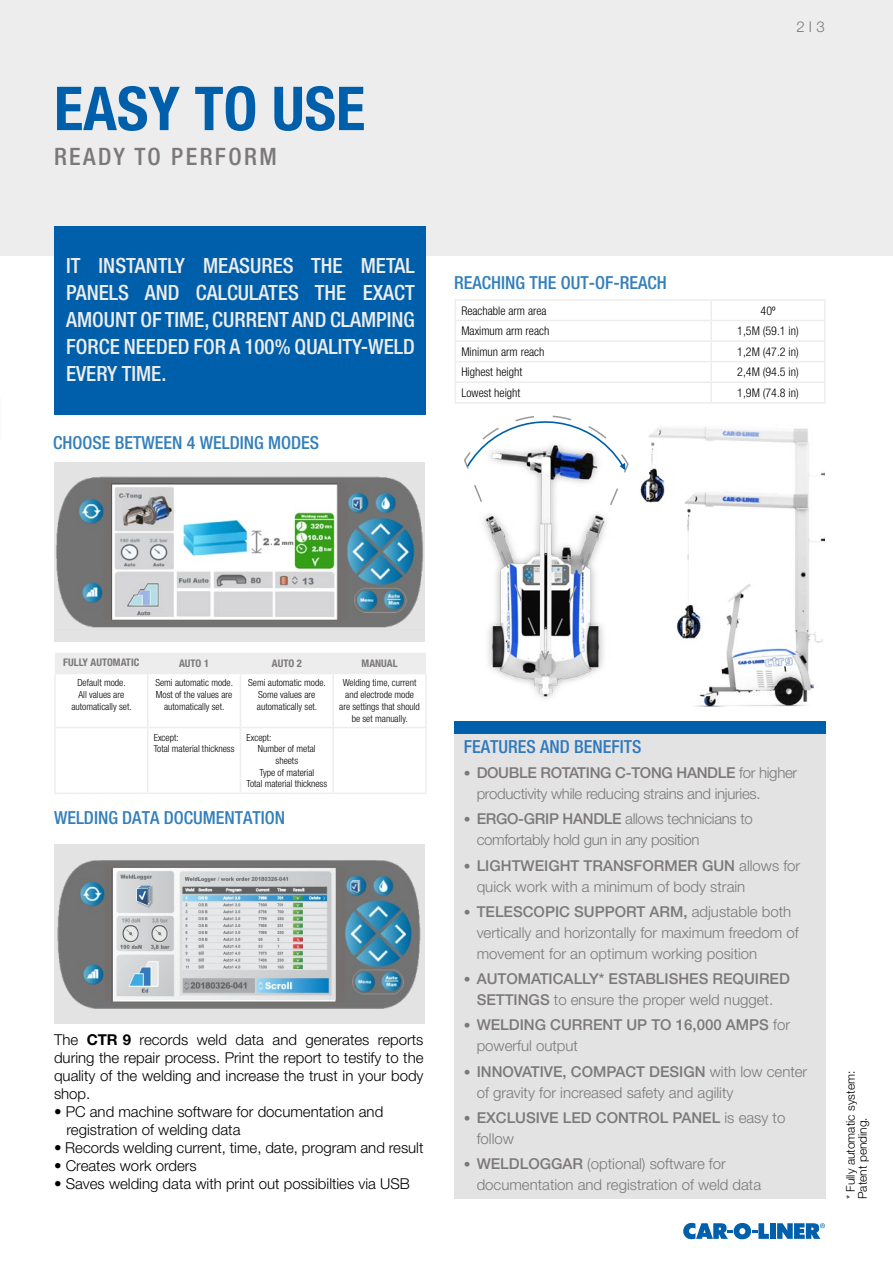
<style>
.page{position:relative;width:893px;height:1263px;background:#fff}
.page>*{position:absolute;margin:0;border:0;box-sizing:border-box;transform-origin:0 0}
.t1{font:700 condensed 60.6px "Helvetica Neue LT Pro";color:#005faa}
.t2{font:500 condensed 24px "Helvetica Neue LT Pro";letter-spacing:.1em;color:#7c787a}
.t3{font:500 condensed 21px/27px "Helvetica Neue LT Pro";color:#ededed;text-align:justify}
.t4{font:500 condensed 18px "Helvetica Neue LT Pro";color:#337fbb}
.t5{font:500 condensed 18px "Helvetica Neue LT Pro";color:#2f79bd}
.t6{font:300 15px/21px "Helvetica Neue LT Pro";color:#7c787a}
.t7{font:300 15px/18px "Helvetica Neue LT Pro";color:#000;text-align:justify}
.t8{font:500 15px/21px "Helvetica Neue LT Pro";color:#7c787a}
.t9{font:300 15px/21px "Helvetica Neue LT Pro";letter-spacing:-.02em;color:#7c787a}
.t10{font:300 condensed 12px "Helvetica Neue LT Pro";color:#000}
.t11{font:300 12px "Helvetica Neue LT Pro";color:#000}
.t12{font:700 condensed 10.5px "Helvetica Neue LT Pro";color:#7c787a}
.t13{font:300 condensed 9.75px/11.7px "Helvetica Neue LT Pro";color:#000;text-align:center}
.s1{font-weight:700}
.s2{font-weight:500;font-size:13.5px}
.s3{font-weight:500}
.s4{font-size:13.5px}
.s5{font-weight:300}
</style>
<div class="page">
<div style="left:54px;top:462px;width:370px;height:179px;background:#e3e3e3"></div>
<div style="left:0;top:0;width:893px;height:255px;background:#ededed"></div>
<svg style="left:683px;top:1223px;width:86px;height:16px"></svg>
<div style="left:770px;top:1223px;width:6px;height:16px;background:#0060ab"></div>
<svg style="left:777px;top:1223px;width:48px;height:16px"></svg>
<div style="left:54px;top:226px;width:372px;height:189px;background:#005faa"></div>
<img style="left:56px;top:473px;width:369px;height:157px">
<div style="left:55px;top:653px;width:371px;height:21px;background:#ededed"></div>
<hr style="left:54px;top:674px;width:2px;height:53px;background:#ededed">
<hr style="left:147px;top:674px;width:1px;height:53px;background:#ededed">
<hr style="left:240px;top:674px;width:1px;height:53px;background:#ededed">
<hr style="left:332px;top:674px;width:2px;height:53px;background:#ededed">
<hr style="left:425px;top:674px;width:2px;height:53px;background:#ededed">
<hr style="left:54px;top:727px;width:94px;height:1px;background:#ededed">
<hr style="left:54px;top:728px;width:2px;height:64px;background:#ededed">
<hr style="left:148px;top:727px;width:92px;height:1px;background:#ededed">
<hr style="left:147px;top:728px;width:1px;height:64px;background:#ededed">
<hr style="left:240px;top:727px;width:93px;height:1px;background:#ededed">
<hr style="left:240px;top:728px;width:1px;height:64px;background:#ededed">
<hr style="left:333px;top:727px;width:94px;height:1px;background:#ededed">
<hr style="left:332px;top:728px;width:2px;height:64px;background:#ededed">
<hr style="left:425px;top:728px;width:2px;height:64px;background:#ededed">
<hr style="left:54px;top:792px;width:94px;height:2px;background:#ededed">
<hr style="left:148px;top:792px;width:92px;height:2px;background:#ededed">
<hr style="left:240px;top:792px;width:93px;height:2px;background:#ededed">
<hr style="left:333px;top:792px;width:94px;height:2px;background:#ededed">
<div style="left:455px;top:732px;width:371px;height:467px;background:#e3e3e3"></div>
<div style="left:54px;top:844px;width:370px;height:180px;background:#e3e3e3"></div>
<div style="left:455px;top:721px;width:371px;height:12px;background:#005faa"></div>
<img style="left:640px;top:427px;width:185px;height:280px">
<img style="left:488px;top:663px;width:115px;height:36px">
<svg style="left:464px;top:415px;width:165px;height:248px"></svg>
<hr style="left:455px;top:299px;width:256px;height:2px;background:#ededed">
<hr style="left:711px;top:299px;width:115px;height:2px;background:#ededed">
<hr style="left:455px;top:320px;width:256px;height:1px;background:#ededed">
<hr style="left:711px;top:320px;width:115px;height:1px;background:#ededed">
<hr style="left:455px;top:340px;width:256px;height:2px;background:#ededed">
<hr style="left:711px;top:340px;width:115px;height:2px;background:#ededed">
<hr style="left:455px;top:361px;width:256px;height:1px;background:#ededed">
<hr style="left:711px;top:361px;width:115px;height:1px;background:#ededed">
<hr style="left:455px;top:381px;width:256px;height:2px;background:#ededed">
<svg style="left:455px;top:301px;width:1px;height:101px"></svg>
<hr style="left:711px;top:381px;width:115px;height:2px;background:#ededed">
<svg style="left:710px;top:301px;width:2px;height:101px"></svg>
<svg style="left:824px;top:301px;width:2px;height:101px"></svg>
<hr style="left:455px;top:402px;width:256px;height:1px;background:#ededed">
<hr style="left:711px;top:402px;width:115px;height:1px;background:#ededed">
<img style="left:57px;top:860px;width:364px;height:149px">
<img style="left:113px;top:869px;width:222px;height:132px">
<p class="t1" style="left:54px;top:72px;width:313px">EASY TO USE</p>
<p class="t2" style="left:54px;top:142px;width:224px">READY TO PERFORM</p>
<p class="t3" style="left:66px;top:252px;width:350px">IT INSTANTLY MEASURES THE METAL PANELS AND CALCULATES THE EXACT AMOUNT OF TIME, CURRENT AND CLAMPING FORCE NEEDED FOR A 100% QUALITY-WELD EVERY TIME.</p>
<p class="t4" style="left:53px;top:432px;width:267px">CHOOSE BETWEEN 4 WELDING MODES</p>
<p class="t6" style="left:796px;top:16px;width:30px">2 I 3</p>
<p class="t4" style="left:454px;top:272px;width:214px">REACHING THE OUT-OF-REACH</p>
<p class="t10" style="left:461px;top:303px;width:87px">Reachable arm area</p>
<p class="t10" style="left:761px;top:303px;width:16px">40º</p>
<p class="t10" style="left:461px;top:324px;width:89px">Maximum arm reach</p>
<p class="t10" style="left:737px;top:324px;width:63px">1,5M (59.1 in)</p>
<p class="t10" style="left:461px;top:344px;width:85px">Minimun arm reach</p>
<p class="t10" style="left:737px;top:344px;width:63px">1,2M (47.2 in)</p>
<p class="t10" style="left:461px;top:365px;width:62px">Highest height</p>
<p class="t10" style="left:737px;top:365px;width:63px">2,4M (94.5 in)</p>
<p class="t10" style="left:461px;top:386px;width:61px">Lowest height</p>
<p class="t10" style="left:737px;top:386px;width:63px">1,9M (74.8 in)</p>
<p class="t12" style="left:63px;top:656px;width:78px">FULLY AUTOMATIC</p>
<p class="t12" style="left:179px;top:657px;width:31px">AUTO 1</p>
<p class="t12" style="left:272px;top:657px;width:31px">AUTO 2</p>
<p class="t12" style="left:362px;top:657px;width:37px">MANUAL</p>
<p class="t13" style="left:77px;top:677px;width:50px">Default mode.</p>
<p class="t13" style="left:71px;top:689px;width:62px">All values are automatically set.</p>
<p class="t13" style="left:155px;top:677px;width:79px">Semi automatic mode.<br>Most of the values are automatically set.</p>
<p class="t13" style="left:248px;top:677px;width:79px">Semi automatic mode.<br>Some values are automatically set.</p>
<p class="t13" style="left:343px;top:677px;width:75px;text-align:left">Welding time, current and electrode mode</p>
<p class="t13" style="left:339px;top:700px;width:82px">are settings that should be set manually.</p>
<p class="t13" style="left:154px;top:731px;width:27px">Except:</p>
<p class="t13" style="left:154px;top:743px;width:82px">Total material thickness</p>
<p class="t13" style="left:246px;top:731px;width:27px">Except:</p>
<p class="t13" style="left:258px;top:743px;width:59px">Number of metal sheets</p>
<p class="t13" style="left:259px;top:766px;width:56px">Type of material</p>
<p class="t13" style="left:246px;top:778px;width:82px">Total material thickness</p>
<p class="t4" style="left:54px;top:807px;width:233px">WELDING DATA DOCUMENTATION</p>
<p class="t7" style="left:54px;top:1030px;width:371px">The <span class="s1">CTR 9</span> records weld data and generates reports during the repair process. Print the report to testify to the quality of the welding and increase the trust in your body shop.</p>
<p class="t7" style="left:54px;top:1102px;width:331px">• PC and machine software for documentation and</p>
<p class="t7" style="left:67px;top:1120px;width:175px">registration of welding data</p>
<p class="t7" style="left:54px;top:1138px;width:371px">• Records welding current, time, date, program and result</p>
<p class="t7" style="left:54px;top:1156px;width:144px">• Creates work orders</p>
<p class="t7" style="left:54px;top:1174px;width:357px">• Saves welding data with print out possibilties via USB</p>
<p class="t5" style="left:464px;top:736px;width:179px">FEATURES AND BENEFITS</p>
<p class="t9" style="left:477px;top:762px;width:322px;text-indent:-13px"><span class="s2">•</span> <span class="s3">DOUBLE ROTATING C-TONG HANDLE</span> for higher productivity while reducing strains and injuries.</p>
<p class="t9" style="left:477px;top:808px;width:278px;text-indent:-13px"><span class="s2">•</span> <span class="s3">ERGO-GRIP HANDLE</span> allows technicians to comfortably hold gun in any position</p>
<p class="t6" style="left:477px;top:854px;width:325px;text-indent:-13px"><span class="s2">•</span> <span class="s3">LIGHTWEIGHT TRANSFORMER GUN</span> allows for quick work with a minimum of body strain</p>
<p class="t6" style="left:477px;top:901px;width:324px;text-indent:-13px"><span class="s2">•</span> <span class="s3">TELESCOPIC SUPPORT ARM,</span> adjustable both vertically and horizontally for maximum freedom of movement for an optimum working position</p>
<p class="t8" style="left:464px;top:968px;width:327px;text-align:center"><span class="s4">•</span> AUTOMATICALLY* ESTABLISHES REQUIRED<br>SETTINGS <span class="s5">to ensure the proper weld nugget.</span></p>
<p class="t8" style="left:477px;top:1014px;width:315px;text-indent:-13px"><span class="s4">•</span> WELDING CURRENT UP TO 16,000 AMPS <span class="s5">for powerful output</span></p>
<p class="t6" style="left:477px;top:1060px;width:332px;text-indent:-13px"><span class="s2">•</span> <span class="s3">INNOVATIVE, COMPACT DESIGN</span> with low center of gravity for increased safety and agility</p>
<p class="t8" style="left:477px;top:1107px;width:310px;text-indent:-13px"><span class="s4">•</span> EXCLUSIVE LED CONTROL PANEL <span class="s5">is easy to follow</span></p>
<p class="t6" style="left:477px;top:1153px;width:286px;text-indent:-13px"><span class="s2">•</span> <span class="s3">WELDLOGGAR</span> (optional) software for documentation and registration of weld data</p>
<p class="t11" style="left:843px;top:1199px;width:130px;rotate:-90deg">* Fully automatic system:</p>
<p class="t11" style="left:855px;top:1199px;width:84px;rotate:-90deg">Patent pending.</p>
</div>
